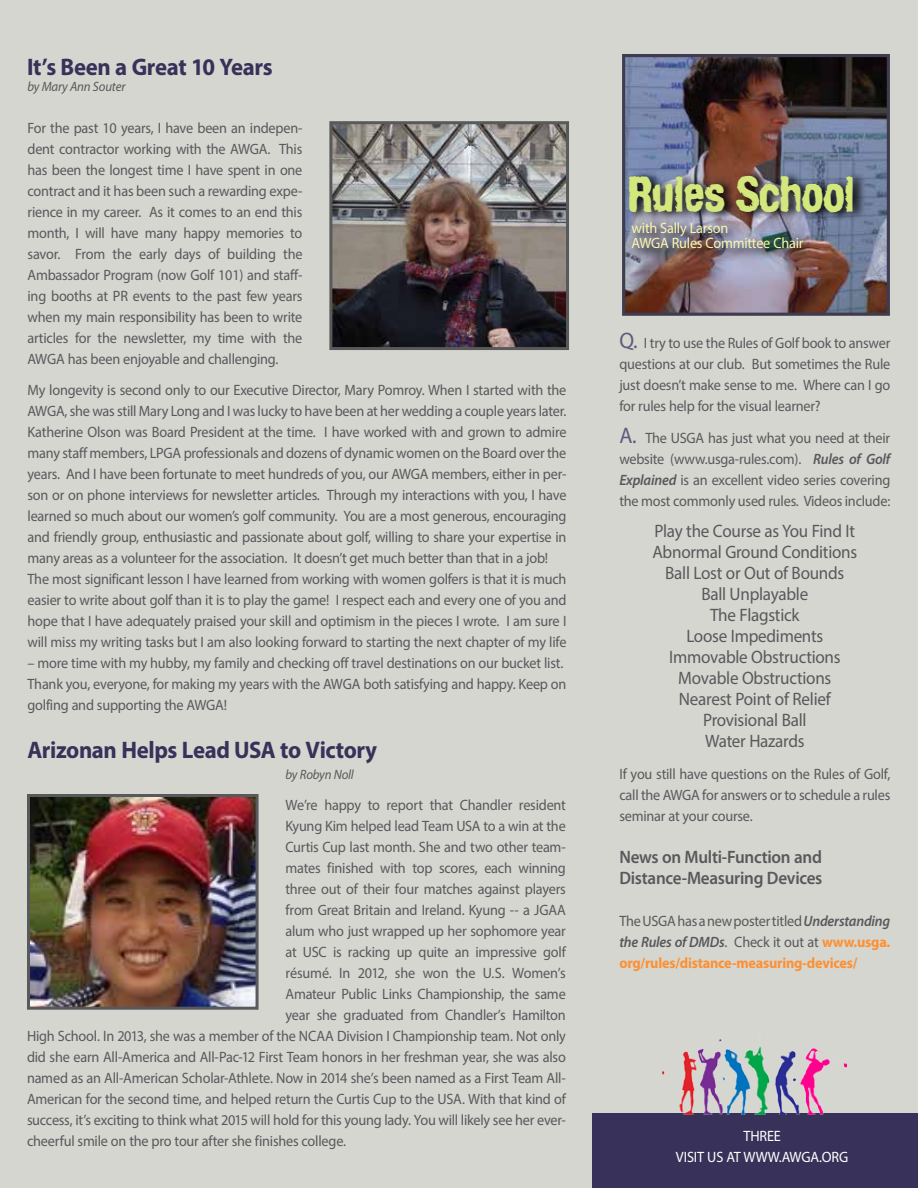
<style>
.page{position:relative;width:918px;height:1188px;background:#d5d6d0}
.page>*{position:absolute;margin:0;border:0;box-sizing:border-box;transform-origin:0 0}
.t1{font:45px "Army Chalk";letter-spacing:-.045em;color:#d4e77c;scale:.95 1}
.t2{font:700 24px "Myriad Pro";letter-spacing:-.02em;color:#383159;scale:.95 1}
.t3{font:18px/21px "Myriad Pro";letter-spacing:-.015em;color:#58595b;text-align:center;scale:.95 1}
.t4{font:600 18px/21px "Myriad Pro";letter-spacing:-.015em;color:#58595b;scale:.95 1}
.t5{font:15px/21px "Myriad Pro";letter-spacing:-.015em;color:#58595b;text-align:justify;scale:.95 1}
.t6{font:700 15px/21px "Myriad Pro";letter-spacing:-.015em;color:#fd9033;text-align:justify;scale:.95 1}
.t7{font:15px/15.8px "Myriad Pro";letter-spacing:-.015em;color:#fbf7b0;scale:.95 1}
.t8{font:15px/21px "Myriad Pro";letter-spacing:-.01em;color:#fff;text-align:center;scale:.95 1}
.t9{font:italic 13.5px "Myriad Pro";letter-spacing:-.015em;color:#58595b;scale:.95 1}
.s1{font-size:22.5px;color:#605a7a}
.s2{font-weight:600;font-style:italic}
.s3{font-weight:400;color:#58595b}
.s4{font-weight:600;font-style:italic;color:#58595b}
</style>
<div class="page">
<div style="left:592px;top:1114px;width:326px;height:74px;background:#383159"></div>
<img style="left:662px;top:1039px;width:184px;height:75px">
<img style="left:626px;top:58px;width:260px;height:254px">
<div style="left:622px;top:54px;width:268px;height:262px;border:3px solid #403c50"></div>
<svg style="left:627px;top:169px;width:240px;height:53px;background:#575560"></svg>
<img style="left:629px;top:219px;width:186px;height:42px">
<img style="left:31px;top:798px;width:224px;height:208px">
<div style="left:27px;top:794px;width:232px;height:216px;border:3px solid #58595b"></div>
<img style="left:333px;top:125px;width:232px;height:221px">
<div style="left:329px;top:121px;width:240px;height:229px;border:3px solid #58595b"></div>
<h2 class="t2" style="left:27px;top:51px;width:260px">It’s Been a Great 10 Years</h2>
<p class="t9" style="left:28px;top:78px;width:105px">by Mary Ann Souter</p>
<p class="t5" style="left:28px;top:117px;width:291px">For the past 10 years, I have been an indepen&shy;dent contractor working with the AWGA. This has been the longest time I have spent in one contract and it has been such a rewarding expe&shy;rience in my career. As it comes to an end this month, I will have many happy memories to savor. From the early days of building the Ambassador Program (now Golf 101) and staff&shy;ing booths at PR events to the past few years when my main responsibility has been to write articles for the newsletter, my time with the AWGA has been enjoyable and challenging.</p>
<p class="t5" style="left:28px;top:379px;width:569px;text-align:left">My longevity is second only to our Executive Director, Mary Pomroy. When I started with the AWGA, she was still Mary Long and I was lucky to have been at her wedding a couple years later.<br>Katherine Olson was Board President at the time. I have worked with and grown to admire many staff members, LPGA professionals and dozens of dynamic women on the Board over the years. And I have been fortunate to meet hundreds of you, our AWGA members, either in per&shy;son or on phone interviews for newsletter articles. Through my interactions with you, I have learned so much about our women’s golf community. You are a most generous, encouraging and friendly group, enthusiastic and passionate about golf, willing to share your expertise in many areas as a volunteer for the association. It doesn’t get much better than that in a job!<br>The most significant lesson I have learned from working with women golfers is that it is much easier to write about golf than it is to play the game! I respect each and every one of you and hope that I have adequately praised your skill and optimism in the pieces I wrote. I am sure I will miss my writing tasks but I am also looking forward to starting the next chapter of my life</p>
<p class="t5" style="left:28px;top:652px;width:569px;text-align:left">– more time with my hubby, my family and checking off travel destinations on our bucket list.<br>Thank you, everyone, for making my years with the AWGA both satisfying and happy. Keep on golfing and supporting the AWGA!</p>
<h2 class="t2" style="left:28px;top:734px;width:370px">Arizonan Helps Lead USA to Victory</h2>
<p class="t9" style="left:286px;top:766px;width:73px">by Robyn Noll</p>
<p class="t5" style="left:286px;top:794px;width:297px">We’re happy to report that Chandler resident</p>
<p class="t5" style="left:286px;top:815px;width:297px">Kyung Kim helped lead Team USA to a win at the</p>
<p class="t5" style="left:286px;top:836px;width:297px">Curtis Cup last month. She and two other team-</p>
<p class="t5" style="left:286px;top:857px;width:297px">mates finished with top scores, each winning</p>
<p class="t5" style="left:286px;top:878px;width:297px">three out of their four matches against players</p>
<p class="t5" style="left:286px;top:899px;width:297px">from Great Britain and Ireland. Kyung -- a JGAA</p>
<p class="t5" style="left:286px;top:920px;width:297px">alum who just wrapped up her sophomore year</p>
<p class="t5" style="left:286px;top:941px;width:297px">at USC is racking up quite an impressive golf</p>
<p class="t5" style="left:286px;top:962px;width:297px">résumé. In 2012, she won the U.S. Women’s</p>
<p class="t5" style="left:286px;top:983px;width:297px">Amateur Public Links Championship, the same</p>
<p class="t5" style="left:286px;top:1004px;width:297px">year she graduated from Chandler’s Hamilton</p>
<p class="t5" style="left:27px;top:1025px;width:569px">High School. In 2013, she was a member of the NCAA Division I Championship team. Not only</p>
<p class="t5" style="left:27px;top:1046px;width:569px">did she earn All-America and All-Pac-12 First Team honors in her freshman year, she was also</p>
<p class="t5" style="left:27px;top:1067px;width:569px">named as an All-American Scholar-Athlete. Now in 2014 she’s been named as a First Team All-</p>
<p class="t5" style="left:27px;top:1088px;width:569px">American for the second time, and helped return the Curtis Cup to the USA. With that kind of</p>
<p class="t5" style="left:27px;top:1109px;width:569px">success, it’s exciting to think what 2015 will hold for this young lady. You will likely see her ever-</p>
<p class="t5" style="left:27px;top:1130px;width:336px">cheerful smile on the pro tour after she finishes college.</p>
<h1 class="t1" style="left:629px;top:168px;width:241px">Rules School</h1>
<p class="t7" style="left:632px;top:219px;width:182px">with Sally Larson<br>AWGA Rules Committee Chair</p>
<p class="t5" style="left:619px;top:332px;width:287px"><span class="s1">Q.</span> I try to use the Rules of Golf book to answer questions at our club. But sometimes the Rule just doesn’t make sense to me. Where can I go for rules help for the visual learner?</p>
<p class="t5" style="left:619px;top:427px;width:287px"><span class="s1">A.</span> The USGA has just what you need at their website (www.usga-rules.com). <span class="s2">Rules of Golf Explained</span> is an excellent video series covering the most commonly used rules. Videos include:</p>
<p class="t3" style="left:652px;top:520px;width:217px">Play the Course as You Find It<br>Abnormal Ground Conditions<br>Ball Lost or Out of Bounds<br>Ball Unplayable<br>The Flagstick<br>Loose Impediments<br>Immovable Obstructions<br>Movable Obstructions<br>Nearest Point of Relief<br>Provisional Ball<br>Water Hazards</p>
<p class="t5" style="left:619px;top:763px;width:287px">If you still have questions on the Rules of Golf, call the AWGA for answers or to schedule a rules seminar at your course.</p>
<p class="t4" style="left:619px;top:846px;width:215px">News on Multi-Function and<br>Distance-Measuring Devices</p>
<p class="t6" style="left:619px;top:909px;width:287px"><span class="s3">The USGA has a new poster titled</span> <span class="s4">Understanding the Rules of DMDs</span><span class="s3">. Check it out at</span> www.usga. org/rules/distance-measuring-devices/</p>
<p class="t8" style="left:676px;top:1125px;width:183px">THREE<br>VISIT US AT WWW.AWGA.ORG</p>
</div>
